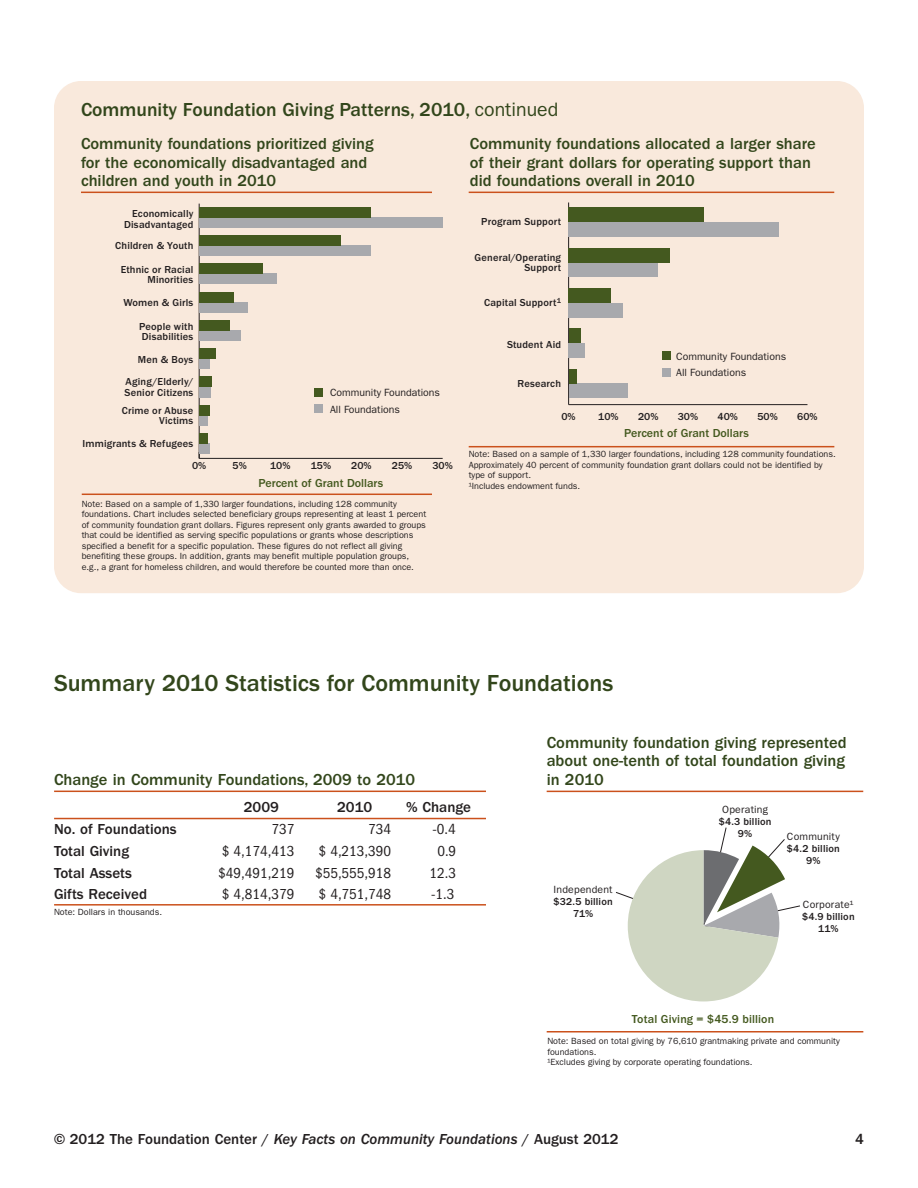
<style>
.page{position:relative;width:918px;height:1188px;background:#fff}
.page>*{position:absolute;margin:0;border:0;box-sizing:border-box;transform-origin:0 0}
.t1{font:500 24px "Franklin Gothic LT";color:#32461b}
.t2{font:500 19.5px "Franklin Gothic LT";color:#32461b}
.t3{font:500 16.5px/18.8px "Franklin Gothic LT";color:#32461b}
.t4{font:500 15px "Franklin Gothic LT";color:#231f20}
.t5{font:condensed 15px "Franklin Gothic LT";color:#231f20}
.t6{font:500 12px "Franklin Gothic LT";color:#44591f}
.t7{font:500 10.5px/12px "Franklin Gothic LT";letter-spacing:.015em;color:#231f20;text-align:right}
.t8{font:10.5px/16.5px "Franklin Gothic LT";color:#231f20}
.t9{font:10.5px "Franklin Gothic LT";letter-spacing:.02em;color:#231f20}
.t10{font:10.5px "Franklin Gothic LT";letter-spacing:.025em;color:#231f20}
.t11{font:9px/10.5px "Franklin Gothic LT";color:#231f20}
.s1{font-weight:400}
.s2{font-style:italic}
</style>
<div class="page">
<div style="left:54px;top:81px;width:810px;height:512px;background:#f9e9dc;border-radius:27px"></div>
<hr style="left:81px;top:192px;width:351px;height:1px;background:#cb511c">
<hr style="left:82px;top:494px;width:350px;height:1px;background:#cb511c">
<hr style="left:469px;top:192px;width:365px;height:1px;background:#cb511c">
<hr style="left:469px;top:446px;width:365px;height:1px;background:#cb511c">
<hr style="left:547px;top:791px;width:316px;height:1px;background:#cb511c">
<hr style="left:547px;top:1031px;width:316px;height:2px;background:#cb511c">
<hr style="left:54px;top:791px;width:432px;height:1px;background:#cb511c">
<hr style="left:54px;top:818px;width:432px;height:1px;background:#cb511c">
<hr style="left:54px;top:904px;width:432px;height:2px;background:#cb511c">
<svg style="left:616px;top:827px;width:184px;height:174px"></svg>
<div style="left:314px;top:388px;width:9px;height:9px;background:#44591f"></div>
<div style="left:314px;top:404px;width:9px;height:9px;background:#a8a9ad"></div>
<hr style="left:199px;top:458px;width:244px;height:1px;background:#231f20">
<hr style="left:199px;top:204px;width:1px;height:254px;background:#231f20">
<div style="left:199px;top:217px;width:244px;height:10px;background:#a8a9ad"></div>
<div style="left:199px;top:245px;width:171px;height:11px;background:#a8a9ad"></div>
<div style="left:199px;top:274px;width:77px;height:10px;background:#a8a9ad"></div>
<div style="left:199px;top:302px;width:49px;height:10px;background:#a8a9ad"></div>
<div style="left:199px;top:330px;width:42px;height:11px;background:#a8a9ad"></div>
<div style="left:199px;top:359px;width:11px;height:10px;background:#a8a9ad"></div>
<div style="left:199px;top:387px;width:12px;height:10px;background:#a8a9ad"></div>
<div style="left:199px;top:415px;width:9px;height:10px;background:#a8a9ad"></div>
<div style="left:199px;top:444px;width:11px;height:10px;background:#a8a9ad"></div>
<div style="left:199px;top:207px;width:171px;height:10px;background:#44591f"></div>
<div style="left:199px;top:235px;width:141px;height:11px;background:#44591f"></div>
<div style="left:199px;top:264px;width:63px;height:10px;background:#44591f"></div>
<div style="left:199px;top:292px;width:35px;height:10px;background:#44591f"></div>
<div style="left:199px;top:320px;width:30px;height:10px;background:#44591f"></div>
<div style="left:199px;top:349px;width:16px;height:10px;background:#44591f"></div>
<div style="left:199px;top:377px;width:13px;height:10px;background:#44591f"></div>
<div style="left:199px;top:405px;width:11px;height:10px;background:#44591f"></div>
<div style="left:199px;top:433px;width:9px;height:11px;background:#44591f"></div>
<div style="left:662px;top:351px;width:9px;height:9px;background:#44591f"></div>
<div style="left:662px;top:368px;width:9px;height:9px;background:#a8a9ad"></div>
<hr style="left:569px;top:404px;width:238px;height:1px;background:#231f20">
<hr style="left:568px;top:203px;width:1px;height:202px;background:#231f20">
<div style="left:569px;top:222px;width:210px;height:15px;background:#a8a9ad"></div>
<div style="left:569px;top:262px;width:89px;height:15px;background:#a8a9ad"></div>
<div style="left:569px;top:303px;width:54px;height:14px;background:#a8a9ad"></div>
<div style="left:569px;top:343px;width:16px;height:15px;background:#a8a9ad"></div>
<div style="left:569px;top:384px;width:59px;height:14px;background:#a8a9ad"></div>
<div style="left:569px;top:207px;width:135px;height:15px;background:#44591f"></div>
<div style="left:569px;top:248px;width:101px;height:14px;background:#44591f"></div>
<div style="left:569px;top:288px;width:42px;height:15px;background:#44591f"></div>
<div style="left:569px;top:329px;width:12px;height:14px;background:#44591f"></div>
<div style="left:569px;top:369px;width:8px;height:15px;background:#44591f"></div>
<h2 class="t2" style="left:81px;top:103px;width:479px">Community Foundation Giving Patterns, 2010, <span class="s1">continued</span></h2>
<h3 class="t3" style="left:81px;top:136px;width:294px">Community foundations prioritized giving for the economically disadvantaged and children and youth in 2010</h3>
<p class="t7" style="left:124px;top:209px;width:71px;line-height:10.5px">Economically<br>Disadvantaged</p>
<p class="t7" style="left:115px;top:240px;width:80px">Children &amp; Youth</p>
<p class="t7" style="left:121px;top:265px;width:74px;line-height:10.5px">Ethnic or Racial<br>Minorities</p>
<p class="t7" style="left:123px;top:297px;width:72px">Women &amp; Girls</p>
<p class="t7" style="left:139px;top:322px;width:56px;line-height:10.5px;text-align:left">People with<br>Disabilities</p>
<p class="t7" style="left:126px;top:349px;width:69px;line-height:22.5px">Men &amp; Boys<br>Aging/Elderly/</p>
<p class="t7" style="left:122px;top:384px;width:73px;line-height:18px;text-align:left">Senior Citizens<br>Crime or Abuse</p>
<p class="t7" style="left:83px;top:410px;width:112px;line-height:22.5px">Victims<br>Immigrants &amp; Refugees</p>
<p class="t8" style="left:330px;top:385px;width:112px">Community Foundations<br>All Foundations</p>
<p class="t7" style="left:192px;top:461px;width:16px">0%</p>
<p class="t7" style="left:233px;top:461px;width:16px">5%</p>
<p class="t7" style="left:270px;top:461px;width:22px">10%</p>
<p class="t7" style="left:311px;top:461px;width:22px">15%</p>
<p class="t7" style="left:351px;top:461px;width:22px">20%</p>
<p class="t7" style="left:392px;top:461px;width:22px">25%</p>
<p class="t7" style="left:432px;top:461px;width:22px">30%</p>
<h3 class="t6" style="left:259px;top:479px;width:126px">Percent of Grant Dollars</h3>
<p class="t11" style="left:82px;top:499px;width:346px">Note: Based on a sample of 1,330 larger foundations, including 128 community foundations. Chart includes selected beneficiary groups representing at least 1 percent of community foundation grant dollars. Figures represent only grants awarded to groups that could be identified as serving specific populations or grants whose descriptions specified a benefit for a specific population. These figures do not reflect all giving benefiting these groups. In addition, grants may benefit multiple population groups, e.g., a grant for homeless children, and would therefore be counted more than once.</p>
<h3 class="t3" style="left:470px;top:136px;width:348px">Community foundations allocated a larger share of their grant dollars for operating support than did foundations overall in 2010</h3>
<p class="t7" style="left:481px;top:216px;width:81px">Program Support</p>
<p class="t7" style="left:475px;top:253px;width:88px;line-height:10.5px">General/Operating<br>Support</p>
<p class="t7" style="left:484px;top:297px;width:79px">Capital Support<sup>1</sup></p>
<p class="t7" style="left:507px;top:339px;width:56px">Student Aid</p>
<p class="t7" style="left:518px;top:378px;width:45px">Research</p>
<p class="t8" style="left:676px;top:349px;width:112px">Community Foundations<br>All Foundations</p>
<p class="t7" style="left:561px;top:412px;width:16px">0%</p>
<p class="t7" style="left:598px;top:412px;width:22px">10%</p>
<p class="t7" style="left:638px;top:412px;width:22px">20%</p>
<p class="t7" style="left:678px;top:412px;width:22px">30%</p>
<p class="t7" style="left:718px;top:412px;width:22px">40%</p>
<p class="t7" style="left:757px;top:412px;width:22px">50%</p>
<p class="t7" style="left:797px;top:412px;width:22px">60%</p>
<h3 class="t6" style="left:624px;top:429px;width:126px">Percent of Grant Dollars</h3>
<p class="t11" style="left:469px;top:450px;width:369px">Note: Based on a sample of 1,330 larger foundations, including 128 community foundations.<br>Approximately 40 percent of community foundation grant dollars could not be identified by type of support.<br>¹Includes endowment funds.</p>
<h1 class="t1" style="left:54px;top:675px;width:561px">Summary 2010 Statistics for Community Foundations</h1>
<h3 class="t3" style="left:54px;top:772px;width:363px">Change in Community Foundations, 2009 to 2010</h3>
<h3 class="t4" style="left:244px;top:801px;width:37px">2009</h3>
<h3 class="t4" style="left:337px;top:801px;width:37px">2010</h3>
<h3 class="t4" style="left:406px;top:801px;width:67px">% Change</h3>
<h3 class="t4" style="left:54px;top:824px;width:124px">No. of Foundations</h3>
<h3 class="t5" style="left:271px;top:824px;width:24px">737</h3>
<h3 class="t5" style="left:368px;top:824px;width:24px">734</h3>
<h3 class="t5" style="left:433px;top:824px;width:25px">-0.4</h3>
<h3 class="t4" style="left:54px;top:846px;width:77px">Total Giving</h3>
<h3 class="t5" style="left:222px;top:846px;width:74px">$ 4,174,413</h3>
<h3 class="t5" style="left:319px;top:846px;width:74px">$ 4,213,390</h3>
<h3 class="t5" style="left:437px;top:846px;width:20px">0.9</h3>
<h3 class="t4" style="left:54px;top:868px;width:79px">Total Assets</h3>
<h3 class="t5" style="left:218px;top:868px;width:78px">$49,491,219</h3>
<h3 class="t5" style="left:315px;top:868px;width:78px">$55,555,918</h3>
<h3 class="t5" style="left:429px;top:868px;width:28px">12.3</h3>
<h3 class="t4" style="left:54px;top:889px;width:95px">Gifts Received</h3>
<h3 class="t5" style="left:222px;top:889px;width:74px">$ 4,814,379</h3>
<h3 class="t5" style="left:319px;top:889px;width:74px">$ 4,751,748</h3>
<h3 class="t5" style="left:431px;top:889px;width:25px">-1.3</h3>
<p class="t11" style="left:54px;top:908px;width:110px">Note: Dollars in thousands.</p>
<h3 class="t3" style="left:547px;top:734px;width:301px;text-align:justify">Community foundation giving represented about one-tenth of total foundation giving in 2010</h3>
<p class="t9" style="left:722px;top:805px;width:47px">Operating</p>
<p class="t7" style="left:719px;top:816px;width:54px;text-align:center">$4.3 billion<br>9%</p>
<p class="t9" style="left:787px;top:833px;width:54px">Community</p>
<p class="t7" style="left:787px;top:844px;width:54px;text-align:center">$4.2 billion<br>9%</p>
<p class="t9" style="left:554px;top:886px;width:61px">Independent</p>
<p class="t7" style="left:553px;top:896px;width:61px;text-align:center">$32.5 billion<br>71%</p>
<p class="t10" style="left:803px;top:901px;width:52px">Corporate¹</p>
<p class="t7" style="left:802px;top:912px;width:54px;text-align:center">$4.9 billion<br>11%</p>
<h3 class="t6" style="left:632px;top:1015px;width:144px">Total Giving = $45.9 billion</h3>
<p class="t11" style="left:547px;top:1037px;width:294px">Note: Based on total giving by 76,610 grantmaking private and community foundations.<br>¹Excludes giving by corporate operating foundations.</p>
<h3 class="t4" style="left:54px;top:1134px;width:566px">© 2012 The Foundation Center / <span class="s2">Key Facts on Community Foundations</span> / August 2012</h3>
<h3 class="t4" style="left:855px;top:1134px;width:10px">4</h3>
</div>
